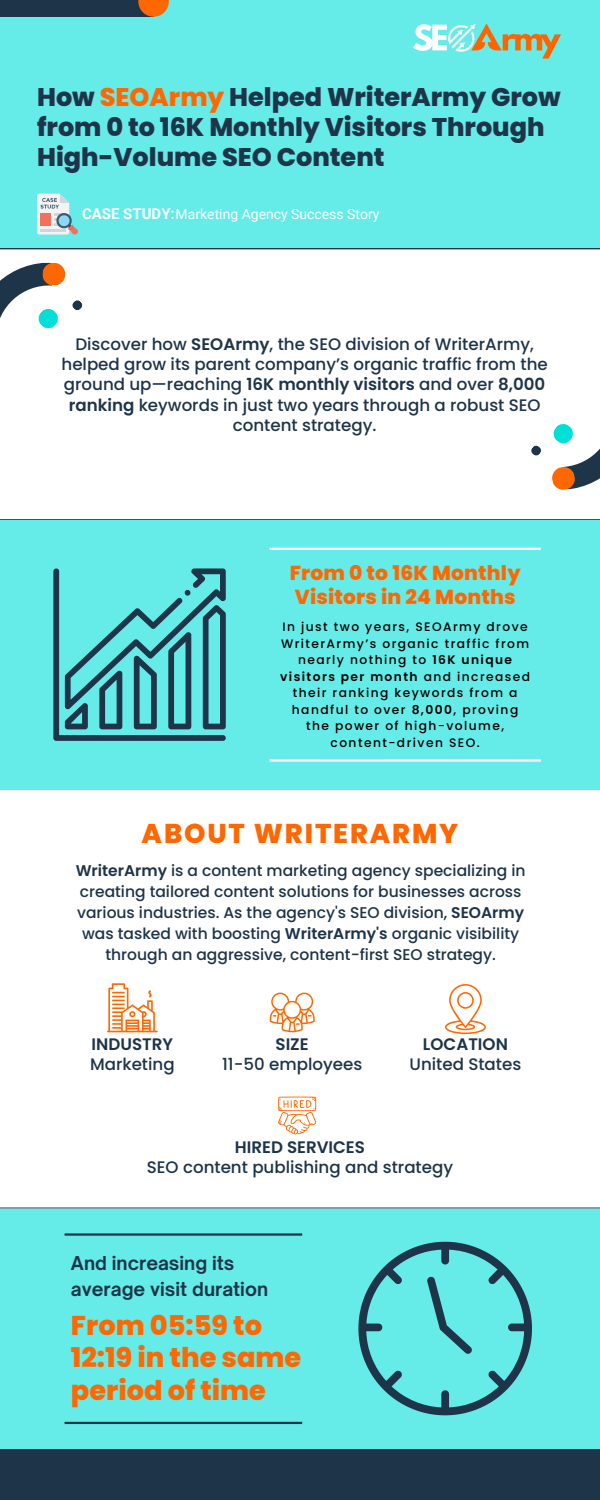
<style>
.page{position:relative;width:600px;height:1500px;background:#fff}
.page>*{position:absolute;margin:0;border:0;box-sizing:border-box;transform-origin:0 0}
.t1{font:800 27.2px/32.2px "Poppins";color:#ff6700}
.t2{font:800 27.2px "Poppins";letter-spacing:.07em;color:#ff6700}
.t3{font:800 25.5px/30px "Poppins";color:#1d3449}
.t4{font:800 20.2px/24px "Poppins";letter-spacing:.01em;color:#ff6700}
.t5{font:700 18.4px/25.5px "Open Sauce One";color:#1d3449}
.t6{font:500 16.7px/20.2px "Poppins";color:#1d3449;text-align:center}
.t7{font:600 16.7px "Poppins";color:#1d3449}
.t8{font:500 15.5px/21px "Poppins";color:#1d3449;text-align:center}
.t9{font:14px "Roboto";color:#fff}
.t10{font:500 12.3px/16.5px "Poppins";letter-spacing:.115em;color:#000;text-align:center}
.s1{color:#ff6700}
.s2{font-weight:700;font-size:15px}
.s3{font-weight:600}
</style>
<div class="page">
<div style="left:0;top:1208px;width:600px;height:242px;background:#66ece8"></div>
<div style="left:0;top:520px;width:600px;height:269px;background:#66ece8"></div>
<div style="left:0;top:1450px;width:600px;height:50px;background:#1d3449"></div>
<div style="left:0;top:0;width:600px;height:249px;background:#66ece8"></div>
<svg style="left:0;top:249px;width:600px;height:271px"></svg>
<div style="left:0;top:0;width:154px;height:17px;background:#1d3449"></div>
<svg style="left:138px;top:0;width:31px;height:17px"></svg>
<svg style="left:531px;top:445px;width:11px;height:11px"></svg>
<svg style="left:552px;top:410px;width:48px;height:80px"></svg>
<svg style="left:72px;top:300px;width:11px;height:11px"></svg>
<svg style="left:0;top:259px;width:66px;height:79px"></svg>
<svg style="left:53px;top:568px;width:173px;height:173px"></svg>
<hr style="left:269px;top:548px;width:272px;height:2px;background:#fff">
<hr style="left:269px;top:759px;width:272px;height:3px;background:#fff">
<img style="left:413px;top:23px;width:148px;height:36px">
<svg style="left:37px;top:194px;width:41px;height:41px"></svg>
<svg style="left:107px;top:983px;width:51px;height:49px"></svg>
<svg style="left:269px;top:993px;width:46px;height:39px"></svg>
<svg style="left:445px;top:984px;width:41px;height:50px"></svg>
<svg style="left:278px;top:1097px;width:38px;height:38px"></svg>
<svg style="left:359px;top:1242px;width:173px;height:173px;background:#58c8c9"></svg>
<hr style="left:65px;top:1233px;width:237px;height:3px;background:#1d3449">
<hr style="left:65px;top:1422px;width:237px;height:2px;background:#1d3449">
<h5 class="t3" style="left:37px;top:82px;width:525px">How <span class="s1">SEOArmy</span> Helped WriterArmy Grow from 0 to 16K Monthly Visitors Through<br>High-Volume SEO Content</h5>
<h2 class="t9" style="left:82px;top:206px;width:299px"><span class="s2">CASE STUDY:</span>Marketing Agency Success Story</h2>
<h6 class="t6" style="left:62px;top:334px;width:488px">Discover how <span class="s3">SEOArmy</span>, the SEO division of WriterArmy, helped grow its parent company’s organic traffic from the ground up—reaching <span class="s3">16K monthly visitors</span> and over <span class="s3">8,000 ranking</span> keywords in just two years through a robust SEO content strategy.</h6>
<p class="t4" style="left:290px;top:561px;width:232px">From 0 to 16K Monthly<br>Visitors in 24 Months</p>
<h4 class="t10" style="left:280px;top:619px;width:252px">In just two years, SEOArmy drove<br>WriterArmy’s organic traffic from nearly nothing to <span class="s3">16K unique visitors per month</span> and increased their ranking keywords from a handful to over <span class="s3">8,000</span>, proving the power of high-volume, content-driven SEO.</h4>
<p class="t2" style="left:142px;top:814px;width:318px">ABOUT WRITERARMY</p>
<p class="t8" style="left:76px;top:860px;width:451px"><span class="s3">WriterArmy</span> is a content marketing agency specializing in creating tailored content solutions for businesses across various industries. As the agency's SEO division, <span class="s3">SEOArmy </span>was tasked with boosting <span class="s3">WriterArmy's</span> organic visibility through an aggressive, content-first SEO strategy.</p>
<p class="t7" style="left:92px;top:1032px;width:83px">INDUSTRY</p>
<p class="t6" style="left:90px;top:1054px;width:86px">Marketing</p>
<p class="t7" style="left:276px;top:1032px;width:35px">SIZE</p>
<p class="t6" style="left:222px;top:1054px;width:142px">11-50 employees</p>
<p class="t7" style="left:423px;top:1032px;width:87px">LOCATION</p>
<p class="t6" style="left:410px;top:1054px;width:113px">United States</p>
<p class="t7" style="left:235px;top:1135px;width:132px">HIRED SERVICES</p>
<p class="t6" style="left:147px;top:1157px;width:308px">SEO content publishing and strategy</p>
<p class="t5" style="left:71px;top:1250px;width:199px">And increasing its average visit duration</p>
<h3 class="t1" style="left:71px;top:1310px;width:232px">From 05:59 to<br>12:19 in the same period of time</h3>
</div>
